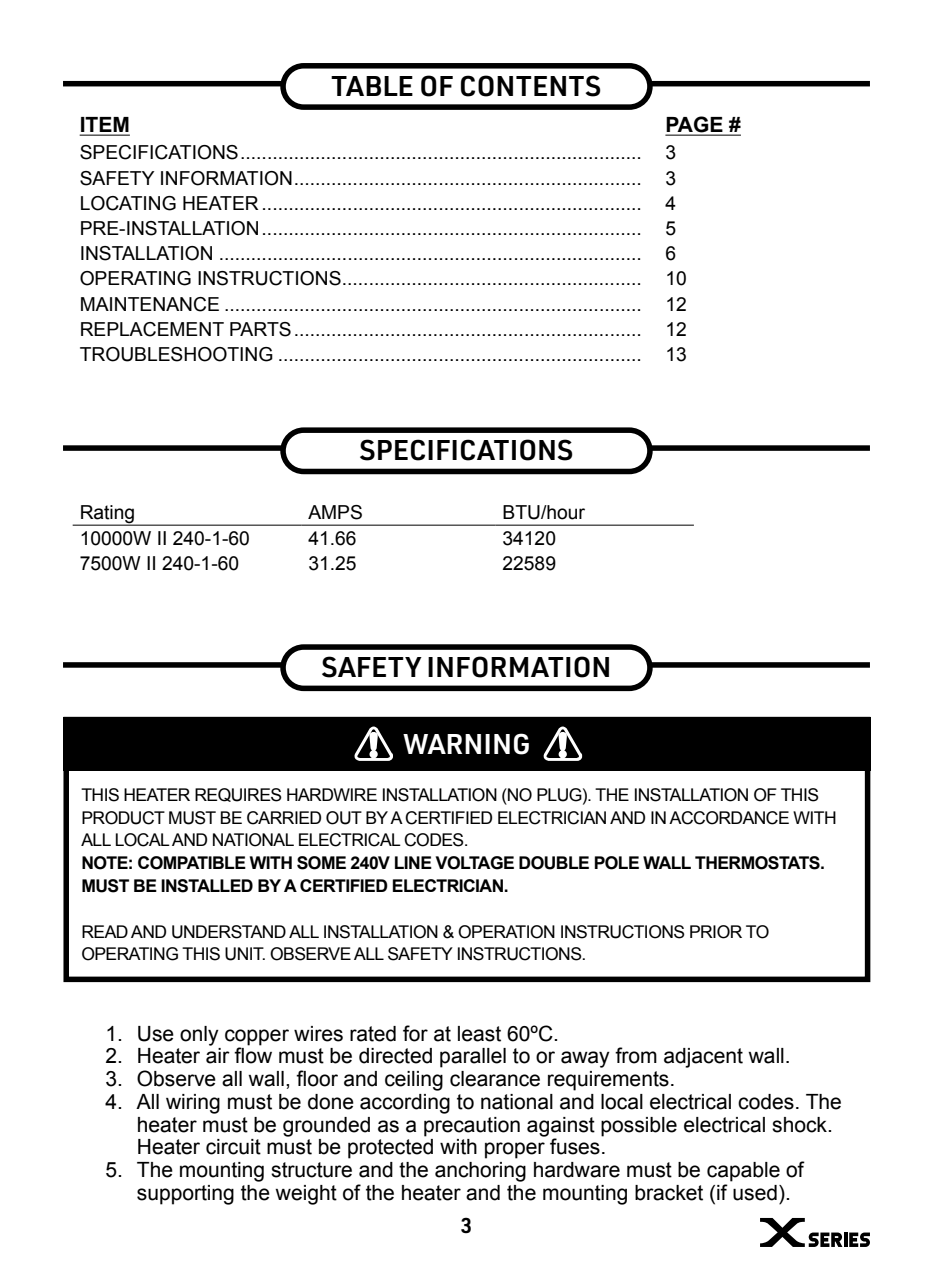
<style>
.page{position:relative;width:933px;height:1281px;background:#fff}
.page>*{position:absolute;margin:0;border:0;box-sizing:border-box;transform-origin:0 0}
.t1{font:600 28px "URWDIN";color:#000}
.t2{font:600 28px "URWDIN";color:#fff}
.t3{font:21px/22.8px "Arial";color:#000}
.t4{font:700 21px "Arial";color:#000}
.t5{font:600 21px "URWDIN";color:#000}
.t6{font:19.25px/25.2px "Arial";color:#000}
.t7{font:17.5px/22.8px "Arial";letter-spacing:-.03em;color:#000}
.t8{font:700 17.5px/22.8px "Arial";letter-spacing:-.03em;color:#000}
</style>
<div class="page">
<svg style="left:849px;top:1232px;width:20px;height:14px"></svg>
<svg style="left:760px;top:1217px;width:82px;height:29px"></svg>
<svg style="left:844px;top:1232px;width:3px;height:14px"></svg>
<hr style="left:80px;top:135px;width:50px;height:1px;background:#000">
<hr style="left:665px;top:135px;width:75px;height:1px;background:#000">
<hr style="left:73px;top:524px;width:228px;height:1px;background:#000">
<hr style="left:301px;top:524px;width:194px;height:1px;background:#000">
<hr style="left:495px;top:524px;width:198px;height:1px;background:#000">
<div style="left:63px;top:81px;width:806px;height:5px;background:#000"></div>
<div style="left:283px;top:66px;width:367px;height:41px;background:#fff;border-radius:21px"></div>
<div style="left:280px;top:63px;width:372px;height:47px;border:6px solid #000;border-radius:21px"></div>
<div style="left:63px;top:445px;width:806px;height:6px;background:#000"></div>
<div style="left:283px;top:430px;width:367px;height:41px;background:#fff;border-radius:21px"></div>
<div style="left:280px;top:427px;width:372px;height:47px;border:6px solid #000;border-radius:21px"></div>
<div style="left:63px;top:662px;width:806px;height:5px;background:#000"></div>
<div style="left:283px;top:647px;width:367px;height:41px;background:#fff;border-radius:21px"></div>
<div style="left:280px;top:644px;width:372px;height:47px;border:6px solid #000;border-radius:21px"></div>
<div style="left:63px;top:716px;width:807px;height:265px;border:6px solid #000"></div>
<div style="left:63px;top:716px;width:807px;height:54px;background:#000"></div>
<svg style="left:354px;top:726px;width:39px;height:34px"></svg>
<svg style="left:543px;top:726px;width:39px;height:34px"></svg>
<h1 class="t1" style="left:331px;top:67px;width:271px">TABLE OF CONTENTS</h1>
<p class="t4" style="left:80px;top:110px;width:52px">ITEM</p>
<p class="t4" style="left:665px;top:110px;width:77px">PAGE #</p>
<p class="t6" style="left:80px;top:140px;width:608px">SPECIFICATIONS........................................................................... 3<br>SAFETY INFORMATION................................................................. 3<br>LOCATING HEATER ....................................................................... 4<br>PRE-INSTALLATION....................................................................... 5<br>INSTALLATION ............................................................................... 6<br>OPERATING INSTRUCTIONS........................................................ 10<br>MAINTENANCE .............................................................................. 12<br>REPLACEMENT PARTS................................................................. 12<br>TROUBLESHOOTING .................................................................... 13</p>
<h1 class="t1" style="left:359px;top:431px;width:215px">SPECIFICATIONS</h1>
<p class="t6" style="left:80px;top:500px;width:57px">Rating</p>
<p class="t6" style="left:308px;top:500px;width:56px">AMPS</p>
<p class="t6" style="left:502px;top:500px;width:84px">BTU/hour</p>
<p class="t6" style="left:80px;top:525px;width:172px">10000W II 240-1-60</p>
<p class="t6" style="left:308px;top:525px;width:50px">41.66</p>
<p class="t6" style="left:502px;top:525px;width:55px">34120</p>
<p class="t6" style="left:80px;top:550px;width:161px">7500W II 240-1-60</p>
<p class="t6" style="left:308px;top:550px;width:50px">31.25</p>
<p class="t6" style="left:502px;top:550px;width:55px">22589</p>
<h1 class="t1" style="left:321px;top:647px;width:291px">SAFETY INFORMATION</h1>
<h1 class="t2" style="left:403px;top:724px;width:129px">WARNING</h1>
<p class="t7" style="left:81px;top:783px;width:756px">THIS HEATER REQUIRES HARDWIRE INSTALLATION (NO PLUG). THE INSTALLATION OF THIS<br>PRODUCT MUST BE CARRIED OUT BY A CERTIFIED ELECTRICIAN AND IN ACCORDANCE WITH<br>ALL LOCAL AND NATIONAL ELECTRICAL CODES.</p>
<p class="t8" style="left:81px;top:852px;width:745px">NOTE: COMPATIBLE WITH SOME 240V LINE VOLTAGE DOUBLE POLE WALL THERMOSTATS.<br>MUST BE INSTALLED BY A CERTIFIED ELECTRICIAN.</p>
<p class="t7" style="left:81px;top:920px;width:689px">READ AND UNDERSTAND ALL INSTALLATION &amp; OPERATION INSTRUCTIONS PRIOR TO<br>OPERATING THIS UNIT. OBSERVE ALL SAFETY INSTRUCTIONS.</p>
<p class="t3" style="left:105px;top:1021px;width:455px">1. Use only copper wires rated for at least 60ºC.</p>
<p class="t3" style="left:105px;top:1044px;width:687px">2. Heater air flow must be directed parallel to or away from adjacent wall.</p>
<p class="t3" style="left:105px;top:1067px;width:571px">3. Observe all wall, floor and ceiling clearance requirements.</p>
<p class="t3" style="left:137px;top:1090px;width:706px;text-indent:-31px">4. All wiring must be done according to national and local electrical codes. The heater must be grounded as a precaution against possible electrical shock.<br>Heater circuit must be protected with proper fuses.</p>
<p class="t3" style="left:137px;top:1158px;width:668px;text-indent:-31px">5. The mounting structure and the anchoring hardware must be capable of supporting the weight of the heater and the mounting bracket (if used).</p>
<p class="t5" style="left:461px;top:1210px;width:13px">3</p>
</div>
